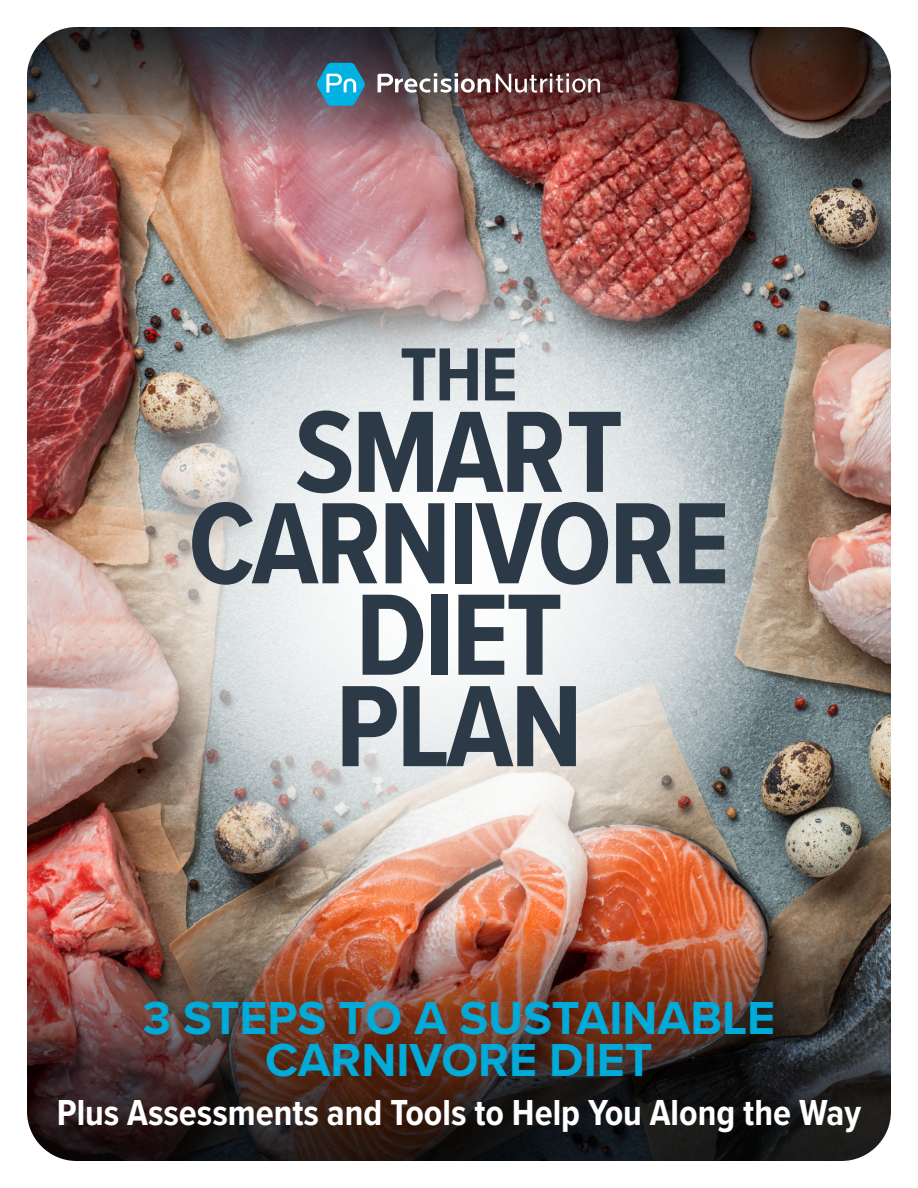
<style>
.page{position:relative;width:918px;height:1188px;background:#fff}
.page>*{position:absolute;margin:0;border:0;box-sizing:border-box;transform-origin:0 0}
.t1{font:700 120px/91.5px "Proxima Nova Cond";letter-spacing:-.025em;color:#2c3946;text-align:center}
.t2{font:700 78px "Proxima Nova Cond";color:#2c3946}
.t3{font:700 48px/42px "Proxima Nova";color:#00abda;text-align:center}
.t4{font:700 37.5px "Proxima Nova Cond";color:#fff}
</style>
<div class="page">
<img style="left:27px;top:27px;width:864px;height:1134px">
<img style="left:96px;top:226px;width:698px;height:698px;border-radius:50%">
<svg style="left:317px;top:63px;width:48px;height:43px;background:#30a2c4"></svg>
<svg style="left:378px;top:73px;width:112px;height:20px"></svg>
<svg style="left:496px;top:73px;width:104px;height:20px"></svg>
<h2 class="t2" style="left:400px;top:317px;width:119px">THE</h2>
<h1 class="t1" style="left:188px;top:404px;width:543px">SMART<br>CARNIVORE<br>DIET<br>PLAN</h1>
<p class="t3" style="left:143px;top:995px;width:634px">3 STEPS TO A SUSTAINABLE<br>CARNIVORE DIET</p>
<p class="t4" style="left:57px;top:1085px;width:806px">Plus Assessments and Tools to Help You Along the Way</p>
</div>
